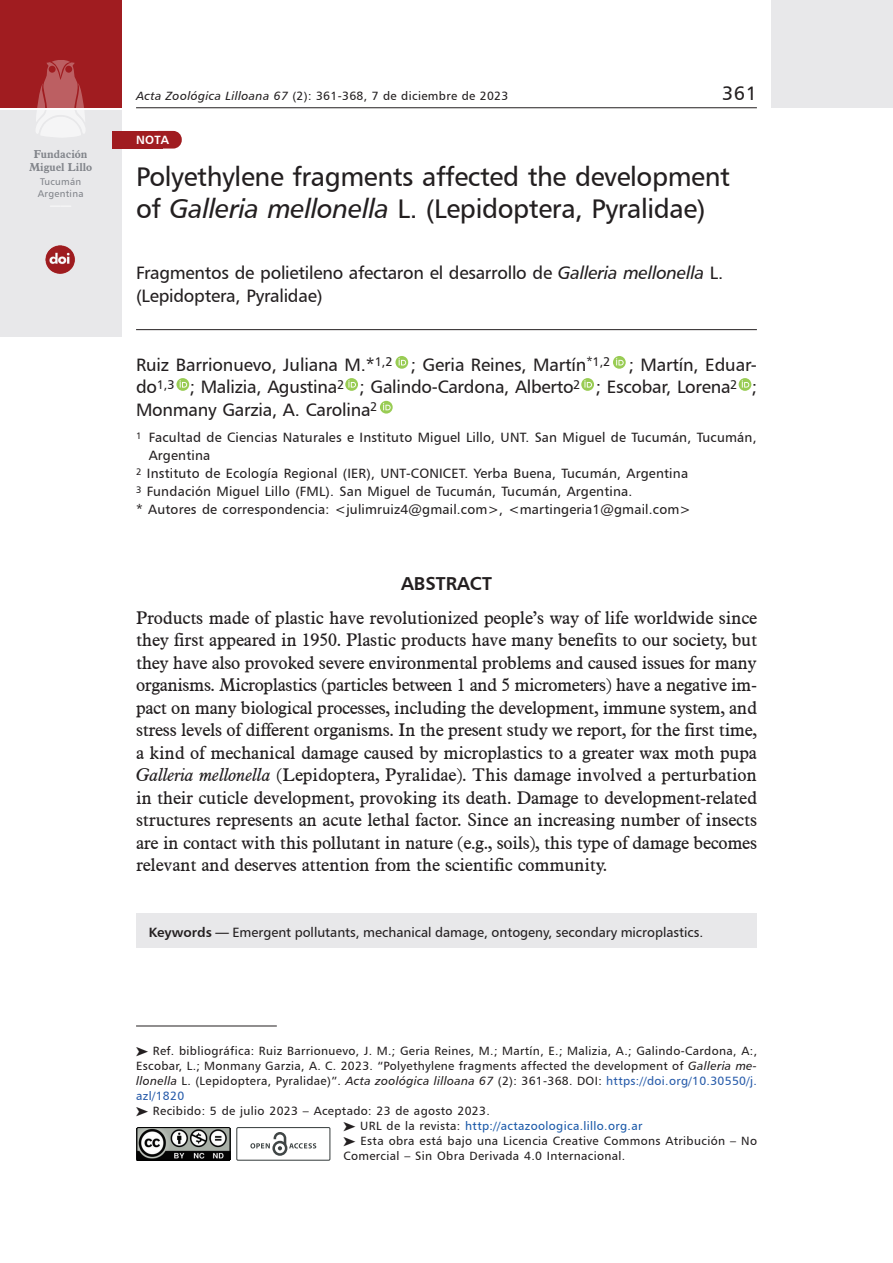
<style>
.page{position:relative;width:893px;height:1263px;background:#fff}
.page>*{position:absolute;margin:0;border:0;box-sizing:border-box;transform-origin:0 0}
.t1{font:27px/31.5px "Humanist 777 BT Roman B";letter-spacing:-.015em;color:#231f20}
.t2{font:19.5px "Humanist 777 BT Roman B";color:#231f20}
.t3{font:18.75px "Humanist 777 BT Bold B";color:#231f20}
.t4{font:18px/22.5px "Aldine 721 BT";letter-spacing:-.01em;color:#231f20;text-align:justify}
.t5{font:18px/22.5px "Humanist 777 BT Roman B";letter-spacing:-.015em;color:#231f20;text-align:justify}
.t6{font:13.5px "Humanist 777 BT Roman B";letter-spacing:.015em;color:#231f20}
.t7{font:12px/15px "Humanist 777 BT Roman B";letter-spacing:.03em;color:#231f20;text-align:justify}
.t8{font:12px "Humanist 777 BT Roman B";letter-spacing:.03em;color:#1c5aa9}
.t9{font:12px "Humanist 777 BT Bold B";color:#fff}
.t10{font:700 11.25px/12.8px "Aldine 721 BT";color:#82858b;text-align:center}
.t11{font:9.75px/12px "Humanist 777 BT Roman B";letter-spacing:.03em;color:#82858b}
.s1{font-family:"Humanist 777 BT Italic B"}
.s2{font-style:italic}
.s3{font-family:"Humanist 777 BT Bold B"}
.s4{color:#285caa}
.s5{color:#231f20}
</style>
<div class="page">
<hr style="left:136px;top:107px;width:621px;height:1px;background:#231f20">
<div style="left:772px;top:0;width:121px;height:108px;background:#e8e8ea"></div>
<hr style="left:136px;top:329px;width:621px;height:1px;background:#231f20">
<hr style="left:136px;top:1025px;width:141px;height:1px;background:#231f20">
<div style="left:0;top:0;width:121px;height:108px;background:#a01c20"></div>
<div style="left:0;top:110px;width:121px;height:226px;background:#e8e8ea"></div>
<svg style="left:36px;top:60px;width:49px;height:77px"></svg>
<img style="left:46px;top:245px;width:29px;height:29px">
<img style="left:138px;top:1129px;width:91px;height:30px">
<div style="left:136px;top:1127px;width:95px;height:34px;border:1px solid #000"></div>
<svg style="left:250px;top:1132px;width:66px;height:24px"></svg>
<div style="left:236px;top:1127px;width:94px;height:34px;border:1px solid #404646"></div>
<svg style="left:395px;top:356px;width:13px;height:13px"></svg>
<svg style="left:399px;top:358px;width:7px;height:7px"></svg>
<svg style="left:176px;top:378px;width:13px;height:13px"></svg>
<svg style="left:180px;top:380px;width:7px;height:8px"></svg>
<svg style="left:345px;top:378px;width:13px;height:13px"></svg>
<svg style="left:348px;top:380px;width:8px;height:8px"></svg>
<svg style="left:380px;top:401px;width:13px;height:13px"></svg>
<svg style="left:383px;top:403px;width:8px;height:7px"></svg>
<svg style="left:581px;top:378px;width:13px;height:13px"></svg>
<svg style="left:584px;top:380px;width:8px;height:8px"></svg>
<svg style="left:739px;top:378px;width:12px;height:13px"></svg>
<svg style="left:742px;top:380px;width:7px;height:8px"></svg>
<svg style="left:613px;top:356px;width:13px;height:13px"></svg>
<svg style="left:616px;top:358px;width:8px;height:7px"></svg>
<div style="left:150px;top:131px;width:32px;height:18px;background:#a01c20;border-radius:9px"></div>
<div style="left:112px;top:131px;width:51px;height:18px;background:#a01c20"></div>
<div style="left:136px;top:914px;width:621px;height:34px;background:#e8e8ea"></div>
<p class="t10" style="left:29px;top:148px;width:65px">Fundación<br>Miguel Lillo</p>
<p class="t11" style="left:38px;top:175px;width:47px">Tucumán<br>Argentina</p>
<p class="t7" style="left:136px;top:88px;width:374px"><span class="s1">Acta Zoológica Lilloana 67</span> (2): 361-368, 7 de diciembre de 2023</p>
<p class="t2" style="left:722px;top:81px;width:36px">361</p>
<p class="t9" style="left:136px;top:132px;width:34px">NOTA</p>
<h1 class="t1" style="left:136px;top:160px;width:596px">Polyethylene fragments affected the development of <span class="s1">Galleria mellonella</span> L. (Lepidoptera, Pyralidae)</h1>
<p class="t5" style="left:136px;top:262px;width:589px">Fragmentos de polietileno afectaron el desarrollo de <span class="s1">Galleria mellonella</span> L. (Lepidoptera, Pyralidae)</p>
<p class="t5" style="left:136px;top:353px;width:622px">Ruiz Barrionuevo, Juliana M.*<sup>1,2</sup> ; Geria Reines, Martín<sup>*1,2</sup> ; Martín, Eduar&shy;do<sup>1,3</sup> ; Malizia, Agustina<sup>2</sup> ; Galindo-Cardona, Alberto<sup>2</sup> ; Escobar, Lorena<sup>2</sup> ; Monmany Garzia, A. Carolina<sup>2</sup></p>
<p class="t6" style="left:136px;top:429px;width:622px"><sup>1</sup> Facultad de Ciencias Naturales e Instituto Miguel Lillo, UNT. San Miguel de Tucumán, Tucumán,</p>
<p class="t6" style="left:149px;top:447px;width:63px">Argentina</p>
<p class="t6" style="left:136px;top:465px;width:554px"><sup>2</sup> Instituto de Ecología Regional (IER), UNT-CONICET. Yerba Buena, Tucumán, Argentina</p>
<p class="t6" style="left:136px;top:483px;width:498px"><sup>3</sup> Fundación Miguel Lillo (FML). San Miguel de Tucumán, Tucumán, Argentina.</p>
<p class="t6" style="left:136px;top:501px;width:556px">* Autores de correspondencia: &lt;julimruiz4@gmail.com&gt;, &lt;martingeria1@gmail.com&gt;</p>
<p class="t3" style="left:401px;top:572px;width:92px">ABSTRACT</p>
<p class="t4" style="left:136px;top:606px;width:623px">Products made of plastic have revolutionized people’s way of life worldwide since they first appeared in 1950. Plastic products have many benefits to our society, but they have also provoked severe environmental problems and caused issues for many organisms. Microplastics (particles between 1 and 5 micrometers) have a negative im&shy;pact on many biological processes, including the development, immune system, and stress levels of different organisms. In the present study we report, for the first time, a kind of mechanical damage caused by microplastics to a greater wax moth pupa <span class="s2">Galleria mellonella</span> (Lepidoptera, Pyralidae). This damage involved a perturbation in their cuticle development, provoking its death. Damage to development-related structures represents an acute lethal factor. Since an increasing number of insects are in contact with this pollutant in nature (e.g., soils), this type of damage becomes relevant and deserves attention from the scientific community.</p>
<p class="t6" style="left:149px;top:924px;width:556px"><span class="s3">Keywords —</span> Emergent pollutants, mechanical damage, ontogeny, secondary microplastics.</p>
<p class="t7" style="left:136px;top:1043px;width:622px;text-indent:17px">Ref. bibliográfica: Ruiz Barrionuevo, J. M.; Geria Reines, M.; Martín, E.; Malizia, A.; Galindo-Cardona, A:, Escobar, L.; Monmany Garzia, A. C. 2023. “Polyethylene fragments affected the development of <span class="s1">Galleria me&shy;llonella</span> L. (Lepidoptera, Pyralidae)”. <span class="s1">Acta zoológica lilloana 67</span> (2): 361-368. DOI: <span class="s4">https://doi.org/10.30550/j. azl/1820</span></p>
<p class="t7" style="left:153px;top:1103px;width:338px">Recibido: 5 de julio 2023 – Aceptado: 23 de agosto 2023.</p>
<p class="t8" style="left:360px;top:1118px;width:284px"><span class="s5">URL de la revista:</span> http://actazoologica.lillo.org.ar</p>
<p class="t7" style="left:360px;top:1133px;width:398px">Esta obra está bajo una Licencia Creative Commons Atribución – No</p>
<p class="t7" style="left:343px;top:1148px;width:283px">Comercial – Sin Obra Derivada 4.0 Internacional.</p>
</div>
